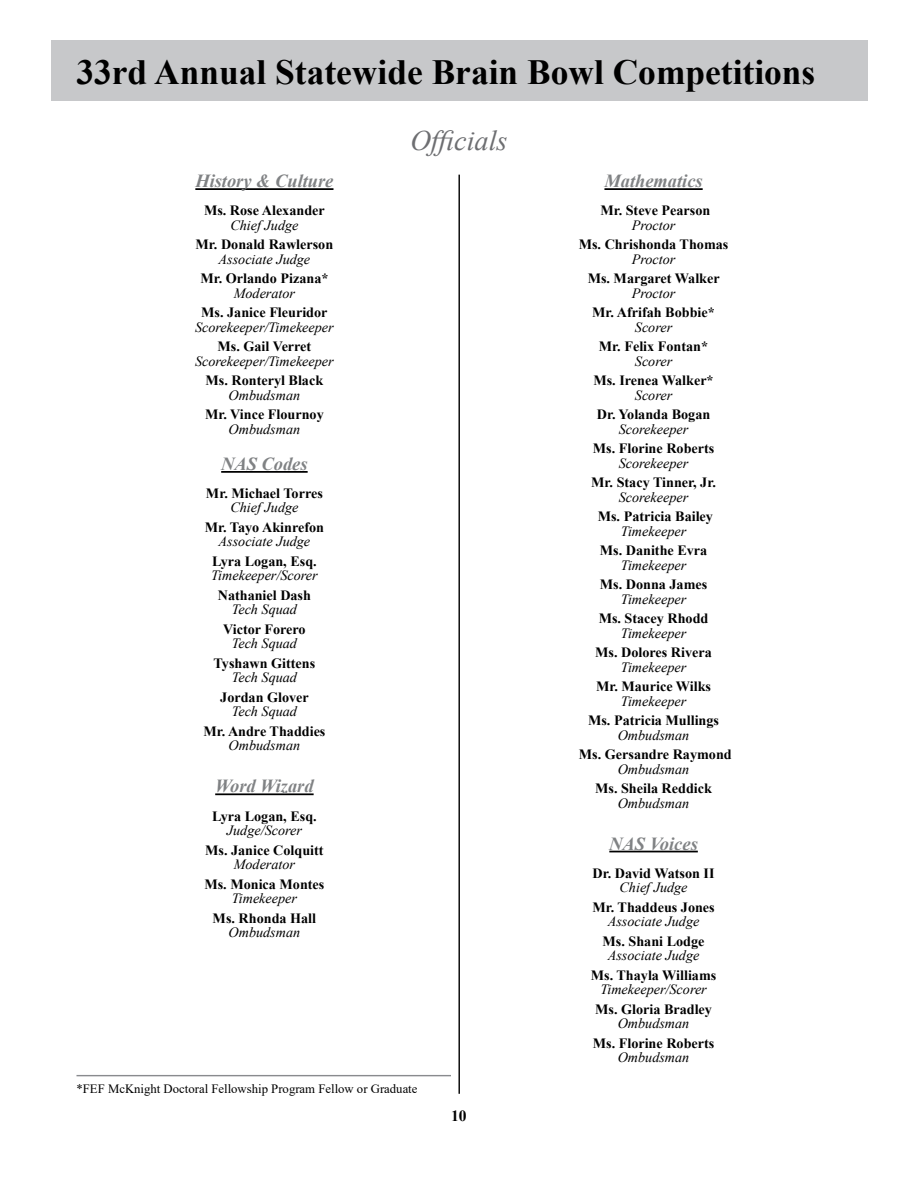
<style>
.page{position:relative;width:918px;height:1188px;background:#fff}
.page>*{position:absolute;margin:0;border:0;box-sizing:border-box;transform-origin:0 0}
.t1{font:700 35.4px "Times New Roman";color:#000}
.t2{font:italic 28.35px "Times New Roman";color:#6d6e71}
.t3{font:italic 700 18.45px "Times New Roman";color:#808284}
.t4{font:700 15.6px "Times New Roman";color:#000}
.t5{font:700 14.1px "Times New Roman";color:#000}
.t6{font:italic 14.1px "Times New Roman";color:#000}
.t7{font:12.75px "Times New Roman";color:#000}
</style>
<div class="page">
<div style="left:51px;top:40px;width:816px;height:97px;background:#c7c8ca"></div>
<div style="left:43px;top:102px;width:833px;height:55px;background:#fff"></div>
<div style="left:43px;top:101px;width:834px;height:57px;border:1px solid #fff"></div>
<hr style="left:604px;top:188px;width:99px;height:2px;background:#000">
<hr style="left:609px;top:851px;width:89px;height:1px;background:#000">
<hr style="left:77px;top:1075px;width:374px;height:1px;background:#898b8e">
<hr style="left:195px;top:188px;width:138px;height:2px;background:#000">
<hr style="left:221px;top:471px;width:87px;height:2px;background:#000">
<hr style="left:215px;top:793px;width:99px;height:2px;background:#000">
<hr style="left:459px;top:175px;width:1px;height:919px;background:#000">
<h1 class="t1" style="left:76px;top:60px;width:740px">33rd Annual Statewide Brain Bowl Competitions</h1>
<h3 class="t3" style="left:195px;top:175px;width:140px">History &amp; Culture</h3>
<p class="t5" style="left:204px;top:206px;width:122px">Ms. Rose Alexander</p>
<p class="t6" style="left:230px;top:220px;width:70px">Chief Judge</p>
<p class="t5" style="left:196px;top:240px;width:139px">Mr. Donald Rawlerson</p>
<p class="t6" style="left:219px;top:254px;width:93px">Associate Judge</p>
<p class="t5" style="left:200px;top:274px;width:130px">Mr. Orlando Pizana*</p>
<p class="t6" style="left:234px;top:288px;width:63px">Moderator</p>
<p class="t5" style="left:201px;top:308px;width:128px">Ms. Janice Fleuridor</p>
<p class="t6" style="left:195px;top:322px;width:140px">Scorekeeper/Timekeeper</p>
<p class="t5" style="left:218px;top:342px;width:95px">Ms. Gail Verret</p>
<p class="t6" style="left:195px;top:356px;width:140px">Scorekeeper/Timekeeper</p>
<p class="t5" style="left:206px;top:376px;width:119px">Ms. Ronteryl Black</p>
<p class="t6" style="left:229px;top:390px;width:73px">Ombudsman</p>
<p class="t5" style="left:205px;top:410px;width:120px">Mr. Vince Flournoy</p>
<p class="t6" style="left:229px;top:424px;width:73px">Ombudsman</p>
<h3 class="t3" style="left:221px;top:457px;width:88px">NAS Codes</h3>
<p class="t5" style="left:206px;top:489px;width:118px">Mr. Michael Torres</p>
<p class="t6" style="left:230px;top:503px;width:70px">Chief Judge</p>
<p class="t5" style="left:205px;top:523px;width:121px">Mr. Tayo Akinrefon</p>
<p class="t6" style="left:219px;top:537px;width:93px">Associate Judge</p>
<p class="t5" style="left:212px;top:557px;width:106px">Lyra Logan, Esq.</p>
<p class="t6" style="left:211px;top:571px;width:108px">Timekeeper/Scorer</p>
<p class="t5" style="left:218px;top:591px;width:95px">Nathaniel Dash</p>
<p class="t6" style="left:232px;top:605px;width:67px">Tech Squad</p>
<p class="t5" style="left:223px;top:625px;width:84px">Victor Forero</p>
<p class="t6" style="left:232px;top:639px;width:67px">Tech Squad</p>
<p class="t5" style="left:214px;top:659px;width:103px">Tyshawn Gittens</p>
<p class="t6" style="left:232px;top:673px;width:67px">Tech Squad</p>
<p class="t5" style="left:220px;top:693px;width:90px">Jordan Glover</p>
<p class="t6" style="left:232px;top:707px;width:67px">Tech Squad</p>
<p class="t5" style="left:203px;top:727px;width:124px">Mr. Andre Thaddies</p>
<p class="t6" style="left:229px;top:741px;width:73px">Ombudsman</p>
<h3 class="t3" style="left:215px;top:780px;width:100px">Word Wizard</h3>
<p class="t5" style="left:212px;top:811px;width:106px">Lyra Logan, Esq.</p>
<p class="t6" style="left:227px;top:825px;width:77px">Judge/Scorer</p>
<p class="t5" style="left:205px;top:845px;width:120px">Ms. Janice Colquitt</p>
<p class="t6" style="left:234px;top:859px;width:63px">Moderator</p>
<p class="t5" style="left:204px;top:879px;width:122px">Ms. Monica Montes</p>
<p class="t6" style="left:232px;top:893px;width:67px">Timekeeper</p>
<p class="t5" style="left:213px;top:913px;width:105px">Ms. Rhonda Hall</p>
<p class="t6" style="left:229px;top:927px;width:73px">Ombudsman</p>
<h2 class="t2" style="left:410px;top:130px;width:99px">Officials</h2>
<p class="t7" style="left:76px;top:1084px;width:343px">*FEF McKnight Doctoral Fellowship Program Fellow or Graduate</p>
<p class="t4" style="left:451px;top:1111px;width:17px">10</p>
<h3 class="t3" style="left:604px;top:175px;width:100px">Mathematics</h3>
<p class="t5" style="left:600px;top:206px;width:112px">Mr. Steve Pearson</p>
<p class="t6" style="left:632px;top:220px;width:45px">Proctor</p>
<p class="t5" style="left:579px;top:240px;width:151px">Ms. Chrishonda Thomas</p>
<p class="t6" style="left:632px;top:254px;width:45px">Proctor</p>
<p class="t5" style="left:588px;top:274px;width:134px">Ms. Margaret Walker</p>
<p class="t6" style="left:632px;top:288px;width:45px">Proctor</p>
<p class="t5" style="left:592px;top:308px;width:124px">Mr. Afrifah Bobbie*</p>
<p class="t6" style="left:635px;top:322px;width:39px">Scorer</p>
<p class="t5" style="left:599px;top:342px;width:111px">Mr. Felix Fontan*</p>
<p class="t6" style="left:635px;top:356px;width:39px">Scorer</p>
<p class="t5" style="left:593px;top:376px;width:122px">Ms. Irenea Walker*</p>
<p class="t6" style="left:635px;top:390px;width:39px">Scorer</p>
<p class="t5" style="left:597px;top:410px;width:115px">Dr. Yolanda Bogan</p>
<p class="t6" style="left:619px;top:424px;width:71px">Scorekeeper</p>
<p class="t5" style="left:593px;top:444px;width:123px">Ms. Florine Roberts</p>
<p class="t6" style="left:619px;top:458px;width:71px">Scorekeeper</p>
<p class="t5" style="left:591px;top:478px;width:126px">Mr. Stacy Tinner, Jr.</p>
<p class="t6" style="left:619px;top:492px;width:71px">Scorekeeper</p>
<p class="t5" style="left:598px;top:512px;width:117px">Ms. Patricia Bailey</p>
<p class="t6" style="left:621px;top:526px;width:67px">Timekeeper</p>
<p class="t5" style="left:600px;top:546px;width:109px">Ms. Danithe Evra</p>
<p class="t6" style="left:621px;top:560px;width:67px">Timekeeper</p>
<p class="t5" style="left:600px;top:580px;width:109px">Ms. Donna James</p>
<p class="t6" style="left:621px;top:594px;width:67px">Timekeeper</p>
<p class="t5" style="left:599px;top:614px;width:111px">Ms. Stacey Rhodd</p>
<p class="t6" style="left:621px;top:628px;width:67px">Timekeeper</p>
<p class="t5" style="left:595px;top:648px;width:118px">Ms. Dolores Rivera</p>
<p class="t6" style="left:621px;top:662px;width:67px">Timekeeper</p>
<p class="t5" style="left:596px;top:682px;width:117px">Mr. Maurice Wilks</p>
<p class="t6" style="left:621px;top:696px;width:67px">Timekeeper</p>
<p class="t5" style="left:588px;top:716px;width:133px">Ms. Patricia Mullings</p>
<p class="t6" style="left:618px;top:730px;width:73px">Ombudsman</p>
<p class="t5" style="left:579px;top:750px;width:154px">Ms. Gersandre Raymond</p>
<p class="t6" style="left:618px;top:764px;width:73px">Ombudsman</p>
<p class="t5" style="left:595px;top:784px;width:118px">Ms. Sheila Reddick</p>
<p class="t6" style="left:618px;top:798px;width:73px">Ombudsman</p>
<h3 class="t3" style="left:609px;top:837px;width:90px">NAS Voices</h3>
<p class="t5" style="left:593px;top:868px;width:124px">Dr. David Watson II</p>
<p class="t6" style="left:620px;top:882px;width:70px">Chief Judge</p>
<p class="t5" style="left:592px;top:902px;width:124px">Mr. Thaddeus Jones</p>
<p class="t6" style="left:608px;top:916px;width:93px">Associate Judge</p>
<p class="t5" style="left:603px;top:936px;width:103px">Ms. Shani Lodge</p>
<p class="t6" style="left:608px;top:950px;width:93px">Associate Judge</p>
<p class="t5" style="left:591px;top:970px;width:127px">Ms. Thayla Williams</p>
<p class="t6" style="left:600px;top:984px;width:108px">Timekeeper/Scorer</p>
<p class="t5" style="left:595px;top:1004px;width:118px">Ms. Gloria Bradley</p>
<p class="t6" style="left:618px;top:1018px;width:73px">Ombudsman</p>
<p class="t5" style="left:593px;top:1038px;width:123px">Ms. Florine Roberts</p>
<p class="t6" style="left:618px;top:1052px;width:73px">Ombudsman</p>
</div>
